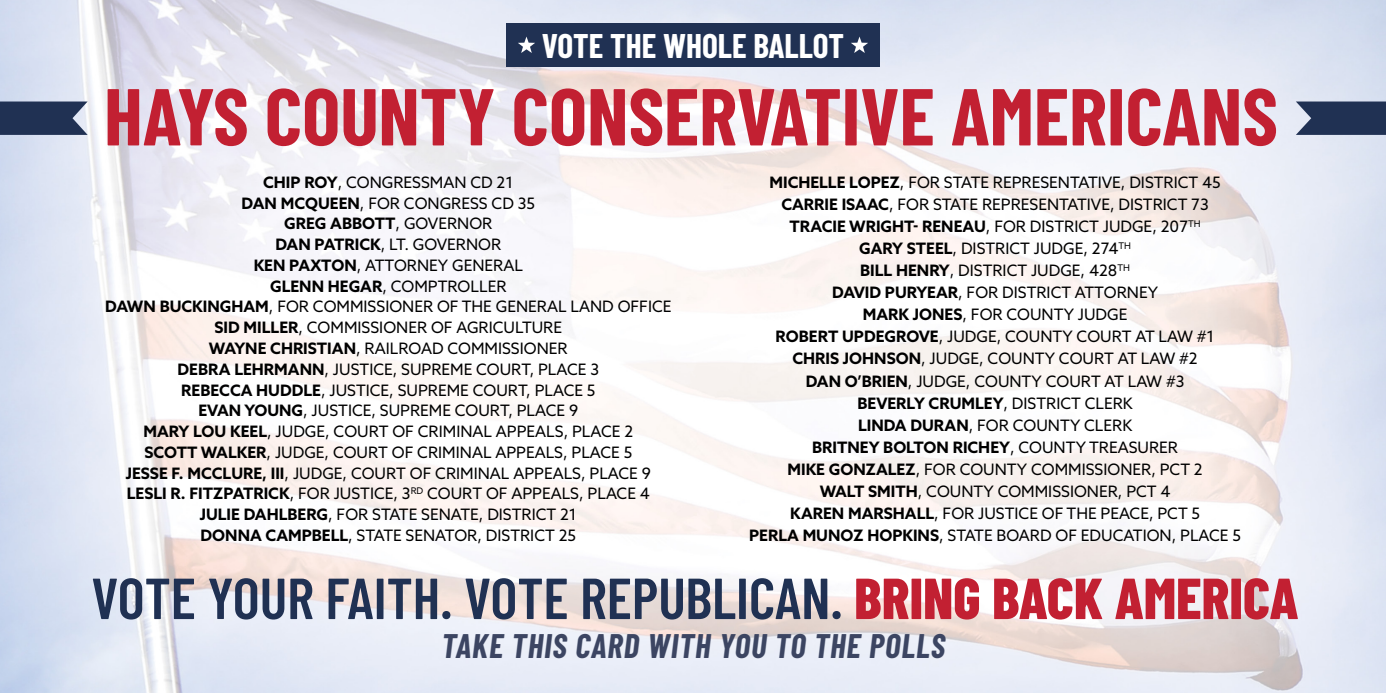
<style>
.page{position:relative;width:1386px;height:693px;background:#fff}
.page>*{position:absolute;margin:0;border:0;box-sizing:border-box;transform-origin:0 0}
.t1{font:700 80.5px "Barlow Condensed";color:#c22032}
.t2{font:600 57.75px "Barlow Condensed";color:#203153}
.t3{font:700 33.43px "Barlow Condensed";color:#fff}
.t4{font:italic 700 33.25px "Barlow Condensed";letter-spacing:.03em;color:#3c4562}
.t5{font:15.75px/20.8px "Azo Sans";color:#000;text-align:center}
.s1{font-weight:700}
.s2{font-weight:800;color:#c22032}
</style>
<div class="page">
<img style="left:0;top:0;width:1386px;height:693px">
<svg style="left:1296px;top:102px;width:90px;height:33px;background:#314161"></svg>
<svg style="left:0;top:102px;width:88px;height:33px;background:#324262"></svg>
<div style="left:506px;top:23px;width:374px;height:44px;background:#203153"></div>
<svg style="left:518px;top:37px;width:17px;height:16px"></svg>
<svg style="left:851px;top:37px;width:17px;height:16px"></svg>
<h3 class="t3" style="left:542px;top:22px;width:304px">VOTE THE WHOLE BALLOT</h3>
<h1 class="t1" style="left:104px;top:59px;width:1175px">HAYS COUNTY CONSERVATIVE AMERICANS</h1>
<p class="t5" style="left:105px;top:172px;width:568px"><span class="s1">CHIP ROY</span>, CONGRESSMAN CD 21<br><span class="s1">DAN MCQUEEN</span>, FOR CONGRESS CD 35<br><span class="s1">GREG ABBOTT</span>, GOVERNOR<br><span class="s1">DAN PATRICK</span>, LT. GOVERNOR<br><span class="s1">KEN PAXTON</span>, ATTORNEY GENERAL<br><span class="s1">GLENN HEGAR</span>, COMPTROLLER<br><span class="s1">DAWN BUCKINGHAM</span>, FOR COMMISSIONER OF THE GENERAL LAND OFFICE <span class="s1">SID MILLER</span>, COMMISSIONER OF AGRICULTURE<br><span class="s1">WAYNE CHRISTIAN</span>, RAILROAD COMMISSIONER<br><span class="s1">DEBRA LEHRMANN</span>, JUSTICE, SUPREME COURT, PLACE 3<br><span class="s1">REBECCA HUDDLE</span>, JUSTICE, SUPREME COURT, PLACE 5<br><span class="s1">EVAN YOUNG</span>, JUSTICE, SUPREME COURT, PLACE 9<br><span class="s1">MARY LOU KEEL</span>, JUDGE, COURT OF CRIMINAL APPEALS, PLACE 2<br><span class="s1">SCOTT WALKER</span>, JUDGE, COURT OF CRIMINAL APPEALS, PLACE 5<br><span class="s1">JESSE F. MCCLURE, III</span>, JUDGE, COURT OF CRIMINAL APPEALS, PLACE 9<br><span class="s1">LESLI R. FITZPATRICK</span>, FOR JUSTICE, 3<sup>RD</sup> COURT OF APPEALS, PLACE 4<br><span class="s1">JULIE DAHLBERG</span>, FOR STATE SENATE, DISTRICT 21<br><span class="s1">DONNA CAMPBELL</span>, STATE SENATOR, DISTRICT 25</p>
<p class="t5" style="left:749px;top:171px;width:493px;line-height:22.1px"><span class="s1">MICHELLE LOPEZ</span>, FOR STATE REPRESENTATIVE, DISTRICT 45<br><span class="s1">CARRIE ISAAC</span>, FOR STATE REPRESENTATIVE, DISTRICT 73<br><span class="s1">TRACIE WRIGHT- RENEAU</span>, FOR DISTRICT JUDGE, 207<sup>TH<br></sup><span class="s1">GARY STEEL</span>, DISTRICT JUDGE, 274<sup>TH<br></sup><span class="s1">BILL HENRY</span>, DISTRICT JUDGE, 428<sup>TH<br></sup><span class="s1">DAVID PURYEAR</span>, FOR DISTRICT ATTORNEY<br><span class="s1">MARK JONES</span>, FOR COUNTY JUDGE<br><span class="s1">ROBERT UPDEGROVE</span>, JUDGE, COUNTY COURT AT LAW #1<br><span class="s1">CHRIS JOHNSON</span>, JUDGE, COUNTY COURT AT LAW #2<br><span class="s1">DAN O’BRIEN</span>, JUDGE, COUNTY COURT AT LAW #3<br><span class="s1">BEVERLY CRUMLEY</span>, DISTRICT CLERK<br><span class="s1">LINDA DURAN</span>, FOR COUNTY CLERK<br><span class="s1">BRITNEY BOLTON RICHEY</span>, COUNTY TREASURER<br><span class="s1">MIKE GONZALEZ</span>, FOR COUNTY COMMISSIONER, PCT 2<br><span class="s1">WALT SMITH</span>, COUNTY COMMISSIONER, PCT 4<br><span class="s1">KAREN MARSHALL</span>, FOR JUSTICE OF THE PEACE, PCT 5<br><span class="s1">PERLA MUNOZ HOPKINS</span>, STATE BOARD OF EDUCATION, PLACE 5</p>
<h2 class="t2" style="left:91px;top:557px;width:1209px">VOTE YOUR FAITH. VOTE REPUBLICAN. <span class="s2">BRING BACK AMERICA</span></h2>
<h3 class="t4" style="left:441px;top:622px;width:505px">TAKE THIS CARD WITH YOU TO THE POLLS</h3>
</div>
